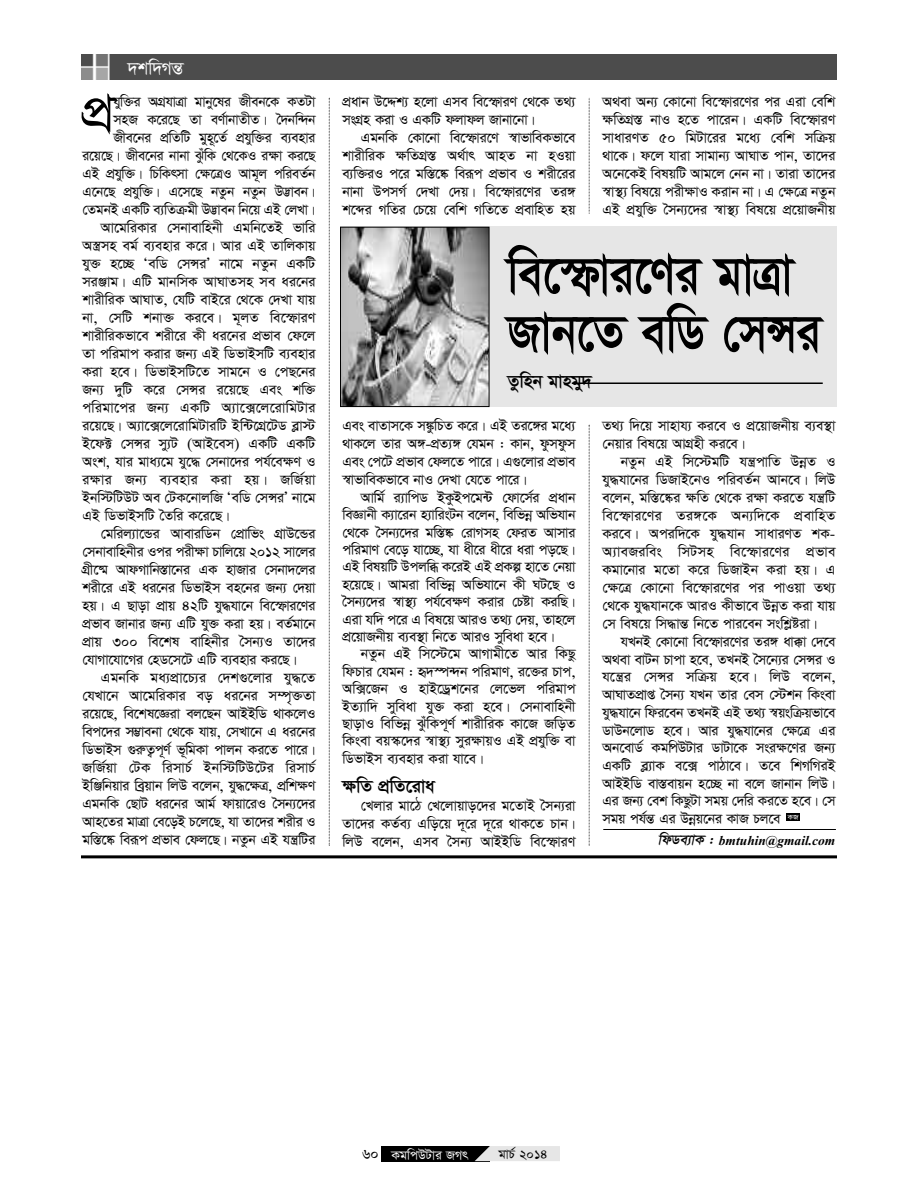
<style>
.page{position:relative;width:918px;height:1188px;background:#fff}
.page>*{position:absolute;margin:0;border:0;box-sizing:border-box;transform-origin:0 0}
.t1{font:700 61.8px/58.1px "Sutonny MJ";color:#000;scale:.9 1}
.t2{font:61.5px "Sutonny MJ";color:#000}
.t3{font:700 21px "Sutonny MJ";color:#000}
.t4{font:21px "Sutonny MJ";color:#fff}
.t5{font:16.5px/18px "Sutonny MJ";color:#000;text-align:justify}
.t6{font:16.5px "Sutonny MJ";letter-spacing:.02em;color:#000}
.t7{font:16.5px "Sutonny MJ";letter-spacing:-.02em;color:#000}
.t8{font:15px "Sutonny MJ";color:#fff}
.t9{font:15px "Sutonny MJ";color:#000}
.t10{font:italic 700 13.5px "Times New Roman";color:#000}
.t11{font:9px "Sutonny MJ";color:#fff}
.s1{font-family:"Sutonny MJ";font-size:16.5px}
.s2{font-size:16.5px;color:#000}
</style>
<div class="page">
<div style="left:81px;top:54px;width:756px;height:26px;background:#4c4c4c"></div>
<div style="left:786px;top:814px;width:14px;height:7px;background:#000"></div>
<svg style="left:589px;top:98px;width:1px;height:116px"></svg>
<svg style="left:589px;top:425px;width:1px;height:421px"></svg>
<svg style="left:329px;top:98px;width:1px;height:748px"></svg>
<div style="left:340px;top:227px;width:497px;height:180px;background:#e6e6e6"></div>
<img style="left:342px;top:229px;width:145px;height:176px">
<div style="left:340px;top:227px;width:149px;height:180px;border:1px solid #000"></div>
<div style="left:381px;top:1146px;width:109px;height:15px;background:#000"></div>
<svg style="left:475px;top:1146px;width:85px;height:15px"></svg>
<hr style="left:81px;top:855px;width:756px;height:3px;background:#000">
<hr style="left:572px;top:383px;width:251px;height:1px;background:#000">
<hr style="left:603px;top:829px;width:233px;height:1px;background:#000">
<p class="t4" style="left:128px;top:57px;width:69px">`KW`MŠÍ</p>
<h2 class="t2" style="left:83px;top:79px;width:66px">CÖ</h2>
<p class="t5" style="left:113px;top:94px;width:204px">HWY³I AMHÖVÎV GVB‡YLI RXEB‡K KZUV</p>
<p class="t5" style="left:113px;top:112px;width:204px">MNR K‡I‡Q ZV EYV© BVZXZ| ˆ`BW›`B</p>
<p class="t5" style="left:113px;top:130px;width:204px">RXE‡BI CWÖZWU GNY‡~Z© CHÖWY³I E¨ENVI</p>
<p class="t5" style="left:83px;top:148px;width:234px">I‡Q‡Q| RXE‡BI BVBV SWUZK †_‡KI IŸV KI‡Q</p>
<p class="t5" style="left:83px;top:166px;width:234px">GB CHÖWY³| WPWKRMV †Ÿ‡ÎI AVGJ~ CWIEZB©</p>
<p class="t7" style="left:83px;top:183px;width:234px">G‡B‡Q CHÖWY³| G‡M‡Q BZBZ BZBZ D™V¢EB|</p>
<p class="t5" style="left:83px;top:202px;width:234px">†ZGBB GKWU E¨WZΜGX D™V¢EB WB‡Q GB †JLV|</p>
<p class="t5" style="left:101px;top:220px;width:216px">AV‡GWIKVI †MBVEVWNBX GGWB‡ZB FVWI</p>
<p class="t5" style="left:83px;top:238px;width:234px">A¯¿MN EG© E¨ENVI K‡I| AVI GB ZVWJKVQ</p>
<p class="t5" style="left:83px;top:256px;width:234px">HY³ N‡”Q ÔEWW †MÝIÕ BV‡G BZZB GKWU</p>
<p class="t5" style="left:83px;top:274px;width:234px">MIÄVG| GWU GVBWMK AVNVZMN ME AI‡BI</p>
<p class="t5" style="left:83px;top:292px;width:234px">KVIXWIK AVNVZ, †HWU EVB‡I †_‡K †`LV HVQ</p>
<p class="t5" style="left:83px;top:310px;width:234px">BV, †MWU KBV³ KI‡E| G~JZ WE‡ÙVIY</p>
<p class="t5" style="left:83px;top:328px;width:234px">KVIXWIKFV‡E KIX‡I KX AI‡BI CÖFVE †D‡J</p>
<p class="t5" style="left:83px;top:346px;width:234px">ZV CWIGVC KIVI RB¨ GB WWFVBMWU E¨ENVI</p>
<p class="t5" style="left:83px;top:364px;width:234px">KIV N‡E| WWFVBMWU‡Z MVG‡B I †CQ‡BI</p>
<p class="t5" style="left:83px;top:382px;width:234px">RB¨ `YWU K‡I †MÝI I‡Q‡Q GES KW³</p>
<p class="t6" style="left:83px;top:399px;width:234px">CWIGV‡CI RB¨ GKWU A¨V‡·‡J‡IVWGUVI</p>
<p class="t5" style="left:83px;top:418px;width:234px">I‡Q‡Q| A¨V‡·‡J‡IVWGUVIWU BW›U‡MÖ‡UW EØV÷</p>
<p class="t5" style="left:83px;top:436px;width:234px">B‡D± †MÝI MY¨U (AVB‡EM) GKWU GKWU</p>
<p class="t5" style="left:83px;top:454px;width:234px">ASK, HVI GVA¨‡G HY‡× †MBV‡`I CH©‡EŸY I</p>
<p class="t6" style="left:83px;top:471px;width:234px">IŸVI RB¨ E¨ENVI KIV NQ| RWR©QV</p>
<p class="t5" style="left:83px;top:490px;width:234px">BBW÷WUDU AE †UK‡BVJWR ÔEWW †MÝIÕ BV‡G</p>
<p class="t5" style="left:83px;top:508px;width:149px">GB WWFVBMWU ˆZWI K‡I‡Q|</p>
<p class="t5" style="left:101px;top:526px;width:216px">†GWIJ¨V‡ÛI AVEVIWWB †CVÖWFS MVÖD‡ÛI</p>
<p class="t5" style="left:83px;top:544px;width:234px">†MBVEVWNBXI ICI CIXŸV PVWJ‡Q 2012 MV‡JI</p>
<p class="t5" style="left:83px;top:562px;width:234px">MXÖ‡®§ AVDMVWB¯VÍ‡BI GK NVRVI †MBV`‡JI</p>
<p class="t5" style="left:83px;top:580px;width:234px">KIX‡I GB AI‡BI WWFVBM EN‡BI RB¨ †`QV</p>
<p class="t5" style="left:83px;top:598px;width:234px">NQ| G QVOV CVÖQ 42WU H×Y HV‡B WE‡ÙVI‡YI</p>
<p class="t5" style="left:83px;top:616px;width:234px">CFÖVE RVBVI RB¨ GWU H³Y KIV NQ| EZG© V‡B</p>
<p class="t5" style="left:83px;top:634px;width:234px">CVÖQ 300 WE‡KL EVWNBXI ˆMB¨I ZV‡`I</p>
<p class="t5" style="left:83px;top:652px;width:216px">†HVMV‡HV‡MI †NW‡M‡U GWU E¨ENVI KI‡Q|</p>
<p class="t5" style="left:101px;top:670px;width:216px">GGBWK GA¨CÖV‡P¨I †`K¸‡JVI HY×‡Z</p>
<p class="t5" style="left:83px;top:688px;width:234px">†HLV‡B AV‡GWIKVI EO AI‡BI M¤Ú„³ZV</p>
<p class="t5" style="left:83px;top:706px;width:234px">I‡Q‡Q, WE‡KL‡ÁIV EJ‡QB AVBBWW _VK‡JI</p>
<p class="t5" style="left:83px;top:724px;width:234px">WEC‡`I M¤V¢EBV †_‡K HVQ, †MLV‡B G AI‡BI</p>
<p class="t5" style="left:83px;top:742px;width:234px">WWFVBM ¸IÆZC¡ Y~ © FW~GKV CVJB KI‡Z CV‡I|</p>
<p class="t5" style="left:83px;top:760px;width:234px">RWR©QV †UK WIMVP© BBW÷WUD‡UI WIMVP©</p>
<p class="t5" style="left:83px;top:778px;width:234px">BWÄWBQVI WEQªVB WJD E‡JB, H×Y ‡ŸÎ, CWÖKŸY</p>
<p class="t5" style="left:83px;top:796px;width:234px">GGBWK †QVU AI‡BI AVG© DVQV‡II ˆMB¨‡`I</p>
<p class="t5" style="left:83px;top:814px;width:234px">AVN‡ZI GVÎV †E‡OB P‡J‡Q, HV ZV‡`I KIXI I</p>
<p class="t5" style="left:83px;top:832px;width:234px">GW¯‡Í®‹ WEIƑC CFÖVE †DJ‡Q| BZBZ GB HŠW¿ UI</p>
<p class="t5" style="left:343px;top:94px;width:234px">CAÖVB D‡ÏK¨ N‡JV GME WE‡ÙVIY †_‡K Z_¨<br>MSMNÖ KIV I GKWU DJVDJ RVBV‡BV|</p>
<p class="t5" style="left:343px;top:130px;width:234px;text-indent:18px">GGBWK †KV‡BV WE‡ÙVI‡Y ¯V^ FVWEKFV‡E KVIXWIK ŸWZMÖ¯ÍA_©VR AVNZ BV NIQV E¨W³II C‡I GW¯‡Í®‹ WEIƑC CFÖVE I KIX‡II BVBV DCMM© †`LV †`Q| WE‡ÙVI‡YI ZI½ K‡ÃI MWZI †P‡Q †EWK MWZ‡Z CEÖVWNZ NQ</p>
<p class="t5" style="left:602px;top:94px;width:236px">A_EV AB¨ †KV‡BV WE‡ÙVI‡YI CI GIV †EWK ŸWZMÖ¯ÍBVI N‡Z CV‡IB| GKWU WE‡ÙVIY MVAVIYZ 50 WGUV‡II G‡A¨ †EWK MWΜQ _V‡K| D‡J HVIV MVGVB¨ AVNVZ CVB, ZV‡`I A‡B‡KB WELQWU AVG‡J †BB BV| ZVIV ZV‡`I ¯^V¯’¨ WEL‡Q CIXŸVI KIVB BV| G †Ÿ‡Î BZZB GB CÖHYW³ ˆMB¨‡`I ¯^V¯’¨ WEL‡Q CÖ‡QVRBXQ</p>
<h1 class="t1" style="left:508px;top:249px;width:350px">WE‡ÙVI‡YI GVÎV<br>RVB‡Z EWW †MÝI</h1>
<p class="t3" style="left:508px;top:370px;width:88px">ZZWNB GVNGY`</p>
<p class="t5" style="left:343px;top:418px;width:234px">GES EVZVM‡K M¼WZPZ K‡I| GB ZI‡½I G‡A¨ _VK‡J ZVI A½-CZÖ¨½ †HGB : KVB, DMZ DMZ GES †C‡U CFÖVE †DJ‡Z CV‡I| G¸‡JVI CFÖVE ¯V^ FVWEKFV‡E BVI †`LV †H‡Z CV‡I|</p>
<p class="t5" style="left:343px;top:490px;width:234px;line-height:17.4px;text-indent:18px">AVWG© I¨VWCW BKBZ C‡G›U †DV‡MI© CAÖVB WEÁVBX K¨V‡IB N¨VWISUB E‡JB, WEWFBŒ AWFHVB †_‡K ˆMB¨‡`I GW¯®Í‹ †IVMMN †DIZ AVMVI CWIGVY †E‡O HV‡”Q, HV AX‡I AX‡I AIV CO‡Q| GB WELQWU DCJWÄ K‡IB GB CKÖÍ NV‡Z †BQV N‡Q‡Q| AVGIV WEWFBŒ AWFHV‡B KX NU‡Q I ˆMB¨‡`I ¯V^ ¯¨’ CH‡© EŸY KIVI †PÓV KIWQ| GIV HW` C‡I G WEL‡Q AVII Z_¨ †`Q, ZVN‡J C‡ÖQVRBXQ E¨E¯V’ WB‡Z AVII MWYEAV N‡E|</p>
<p class="t5" style="left:343px;top:646px;width:239px;line-height:17.4px;text-align:left;text-indent:18px">BZZB GB WM‡÷‡G AVMVGX‡Z AVI WKQZ WDPVI †HGB : Ü`¯Ú›`B CWIGVY, I‡³I PVC, AW·‡RB I NVB‡WªK‡BI †J‡FJ CWIGVC BZ¨VW` MYWEAV HY³ KIV N‡E| †MBVEVWNBX QVOVI WEWFBŒ SZUWKC~Y© KVIXWIK KV‡R RWOZ WKSEV EQ¯‹‡`I ¯^V¯’¨ MYIŸVQI GB CÖHYW³ EV WWFVBM E¨ENVI KIV HV‡E|</p>
<p class="t3" style="left:342px;top:774px;width:94px">ŸWZ CÖWZ‡IVA</p>
<p class="t5" style="left:342px;top:797px;width:234px;text-indent:18px">†LJVI GV‡V †L‡JVQVO‡`I G‡ZVB ˆMB¨IV ZV‡`I KZ©E¨ GWO‡Q `~‡I `~‡I _VK‡Z PVB| WJD E‡JB, GME ˆMB¨ AVBBWW WE‡ÙVIY</p>
<p class="t5" style="left:602px;top:418px;width:234px">Z_¨ W`‡Q MVNVH¨ KI‡E I CÖ‡QVRBXQ E¨E¯’V †BQVI WEL‡Q AVMÖNX KI‡E|</p>
<p class="t5" style="left:602px;top:454px;width:234px;text-indent:18px">BZZB GB WM‡÷GWU HŠ¿CVWZ DBŒZ I HY×HV‡BI WWRVB‡BI CWIEZ©B AVB‡E| WJD E‡JB, GW¯Í‡®‹I ŸWZ †_‡K IŸV KI‡Z HŠ¿WU WE‡ÙVI‡YI ZI½‡K AB¨W`‡K CÖEVWNZ KI‡E| ACIW`‡K HY×HVB MVAVIYZ KK-A¨VERIWES WMUMN WE‡ÙVI‡YI CÖFVE KGV‡BVI G‡ZV K‡I WWRVBB KIV NQ| G †Ÿ‡Î †KV‡BV WE‡ÙVI‡YI CI CVIQV Z_¨ †_‡K HY×HVB‡K AVII KXFV‡E DBŒZ KIV HVQ †M WEL‡Q WM×VŠÍWB‡Z CVI‡EB MSWKØÓIV|</p>
<p class="t5" style="left:602px;top:634px;width:234px;text-indent:18px">HLBB †KV‡BV WE‡ÙVI‡YI ZI½ AV°V †`‡E A_EV EVUB PVCV N‡E, ZLBB ˆM‡B¨I †MÝI I H‡Š¿I †MÝI MWΜQ N‡E| WJD E‡JB, AVNVZCVÖß ˆMB¨ HLB ZVI †EM †÷KB WKSEV H×Y HV‡B WDI‡EB ZLBB GB Z_¨ ¯Q^ SWΜQFV‡E WVDB‡JVW N‡E| AVI H×Y HV‡BI †Ÿ‡Î GI AB‡EVW© KGWÚDUVI WVUV‡K MSIŸ‡YI RB¨ GKWU E¨Ø VK E‡· CVVV‡E| Z‡E WKMWMIB AVBBWW EV¯EÍVQB N‡”Q BV E‡J RVBVB WJD| GI RB¨ †EK WKQUZ V MGQ †`WI KI‡Z N‡E| †M MGQ CHŠ© ÍGI DBQŒ ‡BI KVR PJ‡E</p>
<p class="t10" style="left:659px;top:833px;width:178px"><span class="s1">WDWE¨VK :</span> bmtuhin@gmail.com</p>
<p class="t11" style="left:788px;top:812px;width:12px">KR</p>
<p class="t8" style="left:363px;top:1147px;width:107px"><span class="s2">60</span> KGWCDUVI RMR</p>
<p class="t9" style="left:499px;top:1146px;width:51px">GVP© 2014</p>
</div>
